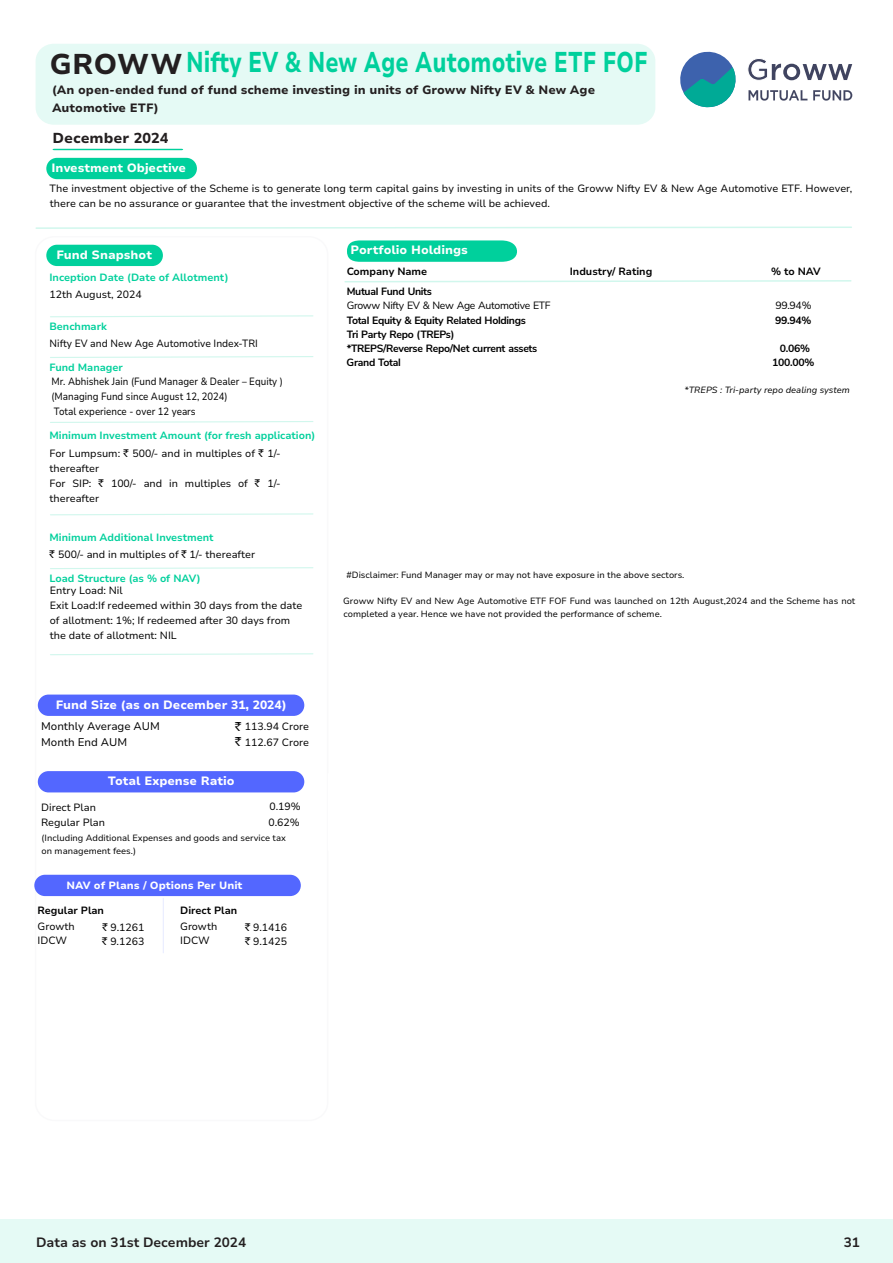
<style>
.page{position:relative;width:893px;height:1263px;background:#fff}
.page>*{position:absolute;margin:0;border:0;box-sizing:border-box;transform-origin:0 0}
.t1{font:800 28.5px "Nunito Sans 7 pt";color:#00d09c;scale:.75 1}
.t2{font:800 14.4px "Nunito Sans 7 pt";color:#231f20}
.t3{font:700 13.5px "Nunito Sans 10 pt";color:#231f20}
.t4{font:12.3px "Rupee Foradian";color:#000}
.t5{font:800 12px "Nunito Sans 7 pt";color:#fff}
.t6{font:800 12px/17.1px "Nunito Sans 7 pt";color:#231f20}
.t7{font:11.1px "Nunito Sans 10 pt";color:#000}
.t8{font:10.5px/15px "Nunito Sans 10 pt";color:#000}
.t9{font:700 10.5px/18.3px "Nunito Sans 10 pt";color:#00d09c}
.t10{font:700 10.5px/14.2px "Nunito Sans";letter-spacing:-.025em;color:#000}
.t11{font:10.5px/15px "Nunito Sans 10 pt";color:#000;scale:.9 1}
.t12{font:700 10.5px "Nunito Sans 10 pt";color:#000}
.t13{font:10.5px "Nunito Sans";letter-spacing:-.025em;color:#000}
.t14{font:10.5px "Nunito Sans 10 pt";color:#000;scale:.94 1}
.t15{font:800 10.5px "Nunito Sans 7 pt";color:#fff}
.t16{font:9px/12.9px "Nunito Sans 10 pt";color:#000}
.t17{font:italic 9px "Nunito Sans 10 pt";color:#000}
.s1{color:#231f20}
.s2{font-weight:400;color:#000}
.s3{font-family:"Rupee Foradian";font-weight:400;color:#000}
.s4{font-family:"Rupee Foradian"}
.s5{font-weight:700;color:#00d09c}
.s6{font-family:"Rupee Foradian";font-size:12.3px}
</style>
<div class="page">
<div style="left:36px;top:44px;width:619px;height:81px;background:#e5faf5;border-radius:18px"></div>
<svg style="left:53px;top:149px;width:130px;height:1px"></svg>
<div style="left:46px;top:158px;width:151px;height:21px;background:#00d09c;border-radius:11px"></div>
<svg style="left:36px;top:226px;width:816px;height:3px"></svg>
<svg style="left:35px;top:244px;width:279px;height:653px"></svg>
<div style="left:0;top:1219px;width:893px;height:44px;background:#e5faf5"></div>
<div style="left:38px;top:771px;width:266px;height:21px;background:#5367ff;border-radius:11px"></div>
<div style="left:38px;top:694px;width:266px;height:22px;background:#5367ff;border-radius:11px"></div>
<svg style="left:748px;top:58px;width:104px;height:23px"></svg>
<svg style="left:749px;top:90px;width:58px;height:11px"></svg>
<svg style="left:813px;top:90px;width:39px;height:11px"></svg>
<svg style="left:680px;top:51px;width:56px;height:57px"></svg>
<svg style="left:344px;top:280px;width:507px;height:2px"></svg>
<svg style="left:347px;top:240px;width:170px;height:22px;background:#0fd2a1"></svg>
<div style="left:34px;top:875px;width:267px;height:21px;background:#5367ff;border-radius:11px"></div>
<hr style="left:163px;top:898px;width:1px;height:55px;background:#eaedff">
<h1 class="t1" style="left:49px;top:43px;width:799px"><span class="s1">GROWW</span> Nifty EV &amp; New Age Automotive ETF FOF</h1>
<p class="t6" style="left:52px;top:82px;width:545px">(An open-ended fund of fund scheme investing in units of Groww Nifty EV &amp; New Age<br>Automotive ETF)</p>
<h2 class="t2" style="left:52px;top:128px;width:117px">December 2024</h2>
<p class="t5" style="left:52px;top:160px;width:136px">Investment Objective</p>
<p class="t8" style="left:50px;top:181px;width:804px">The investment objective of the Scheme is to generate long term capital gains by investing in units of the Groww Nifty EV &amp; New Age Automotive ETF. However, there can be no assurance or guarantee that the investment objective of the scheme will be achieved.</p>
<p class="t5" style="left:56px;top:246px;width:97px">Fund Snapshot</p>
<p class="t9" style="left:49px;top:269px;width:181px">Inception Date (Date of Allotment)</p>
<p class="t8" style="left:50px;top:287px;width:94px">12th August, 2024</p>
<p class="t9" style="left:49px;top:318px;width:59px">Benchmark</p>
<p class="t14" style="left:50px;top:337px;width:223px">Nifty EV and New Age Automotive Index-TRI</p>
<p class="t9" style="left:49px;top:358px;width:75px">Fund Manager</p>
<p class="t11" style="left:51px;top:374px;width:259px">Mr. Abhishek Jain (Fund Manager &amp; Dealer – Equity ) (Managing Fund since August 12, 2024)<br>Total experience - over 12 years</p>
<p class="t9" style="left:49px;top:426px;width:267px">Minimum Investment Amount (for fresh application)<br><span class="s2">For Lumpsum:</span> <span class="s3">`</span> <span class="s2">500/- and in multiples of</span> <span class="s3">`</span> <span class="s2">1/-</span></p>
<p class="t8" style="left:50px;top:461px;width:233px">thereafter<br>For SIP: <span class="s4">`</span> 100/- and in multiples of <span class="s4">`</span> 1/- thereafter</p>
<p class="t8" style="left:49px;top:529px;width:207px;line-height:17px"><span class="s5">Minimum Additional Investment<br></span><span class="s4">`</span> 500/- and in multiples of <span class="s4">`</span> 1/- thereafter</p>
<p class="t9" style="left:49px;top:569px;width:153px">Load Structure (as % of NAV)</p>
<p class="t8" style="left:50px;top:583px;width:254px">Entry Load: Nil<br>Exit Load:If redeemed within 30 days from the date of allotment: 1%; If redeemed after 30 days from the date of allotment: NIL</p>
<p class="t5" style="left:56px;top:696px;width:232px">Fund Size (as on December 31, 2024)</p>
<p class="t7" style="left:41px;top:719px;width:120px">Monthly Average AUM</p>
<p class="t8" style="left:245px;top:719px;width:66px">113.94 Crore</p>
<p class="t7" style="left:41px;top:734px;width:88px">Month End AUM</p>
<p class="t4" style="left:235px;top:722px;width:8px">`</p>
<p class="t8" style="left:235px;top:734px;width:75px"><span class="s6">`</span> 112.67 Crore</p>
<p class="t5" style="left:108px;top:773px;width:128px">Total Expense Ratio</p>
<p class="t8" style="left:41px;top:800px;width:56px">Direct Plan</p>
<p class="t8" style="left:269px;top:799px;width:33px">0.19%</p>
<p class="t8" style="left:41px;top:815px;width:66px">Regular Plan</p>
<p class="t8" style="left:268px;top:815px;width:33px">0.62%</p>
<p class="t16" style="left:42px;top:831px;width:246px">(Including Additional Expenses and goods and service tax on management fees.)</p>
<p class="t15" style="left:67px;top:878px;width:178px">NAV of Plans / Options Per Unit</p>
<p class="t12" style="left:38px;top:903px;width:68px">Regular Plan</p>
<p class="t8" style="left:38px;top:919px;width:39px">Growth</p>
<p class="t8" style="left:102px;top:920px;width:44px"><span class="s4">`</span> 9.1261</p>
<p class="t8" style="left:38px;top:933px;width:31px">IDCW</p>
<p class="t8" style="left:102px;top:934px;width:44px"><span class="s4">`</span> 9.1263</p>
<p class="t12" style="left:180px;top:903px;width:59px">Direct Plan</p>
<p class="t8" style="left:180px;top:919px;width:39px">Growth</p>
<p class="t8" style="left:245px;top:920px;width:44px"><span class="s4">`</span> 9.1416</p>
<p class="t8" style="left:180px;top:933px;width:31px">IDCW</p>
<p class="t8" style="left:245px;top:934px;width:44px"><span class="s4">`</span> 9.1425</p>
<p class="t5" style="left:351px;top:242px;width:119px">Portfolio Holdings</p>
<p class="t12" style="left:347px;top:265px;width:82px">Company Name</p>
<p class="t12" style="left:570px;top:265px;width:84px">Industry/ Rating</p>
<p class="t12" style="left:771px;top:265px;width:51px">% to NAV</p>
<p class="t10" style="left:347px;top:284px;width:87px">Mutual Fund Units</p>
<p class="t13" style="left:347px;top:299px;width:205px">Groww Nifty EV &amp; New Age Automotive ETF</p>
<p class="t13" style="left:775px;top:299px;width:38px">99.94%</p>
<p class="t10" style="left:347px;top:313px;width:181px">Total Equity &amp; Equity Related Holdings</p>
<p class="t10" style="left:775px;top:313px;width:38px">99.94%</p>
<p class="t10" style="left:347px;top:327px;width:192px">Tri Party Repo (TREPs)<br>*TREPS/Reverse Repo/Net current assets</p>
<p class="t10" style="left:780px;top:342px;width:32px">0.06%</p>
<p class="t10" style="left:347px;top:356px;width:56px">Grand Total</p>
<p class="t10" style="left:772px;top:356px;width:44px">100.00%</p>
<p class="t17" style="left:684px;top:384px;width:167px">*TREPS : Tri-party repo dealing system</p>
<p class="t16" style="left:346px;top:568px;width:340px">#Disclaimer: Fund Manager may or may not have exposure in the above sectors.</p>
<p class="t16" style="left:343px;top:595px;width:514px">Groww Nifty EV and New Age Automotive ETF FOF Fund was launched on 12th August,2024 and the Scheme has not completed a year. Hence we have not provided the performance of scheme.</p>
<p class="t3" style="left:36px;top:1233px;width:212px">Data as on 31st December 2024</p>
<p class="t3" style="left:844px;top:1233px;width:18px">31</p>
</div>
